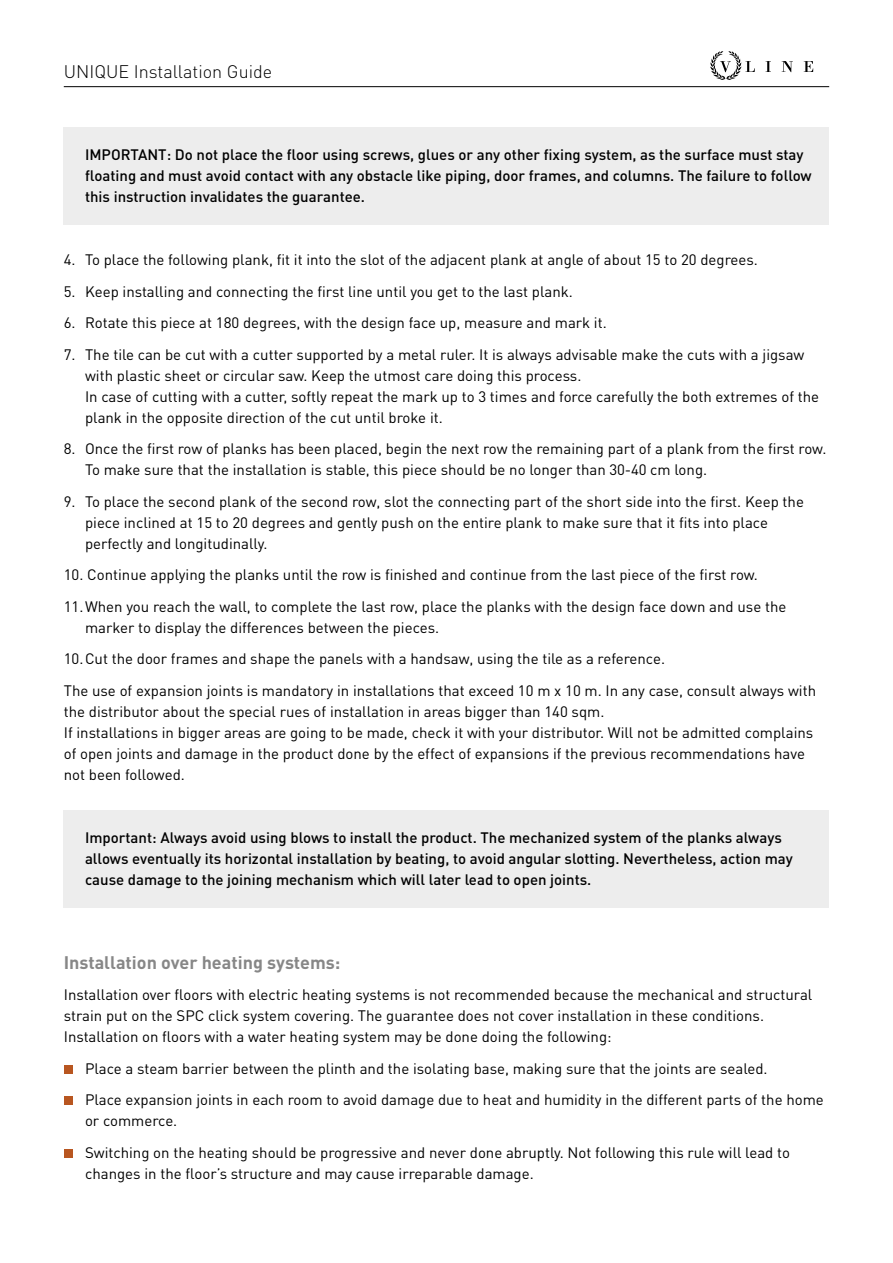
<style>
.page{position:relative;width:893px;height:1263px;background:#fff}
.page>*{position:absolute;margin:0;border:0;box-sizing:border-box;transform-origin:0 0}
.t1{font:700 18px "DIN Pro";color:#878787}
.t2{font:300 18px "DIN Pro";color:#000}
.t3{font:15px/21px "DIN Pro";color:#000}
.t4{font:500 15px/21px "DIN Pro";color:#000}
</style>
<div class="page">
<div style="left:64px;top:128px;width:765px;height:97px;background:#ededed"></div>
<div style="left:64px;top:810px;width:765px;height:98px;background:#ededed"></div>
<div style="left:64px;top:1065px;width:8px;height:9px;background:#b85620"></div>
<div style="left:64px;top:1097px;width:8px;height:8px;background:#b85620"></div>
<div style="left:64px;top:1149px;width:8px;height:9px;background:#b85620"></div>
<hr style="left:64px;top:86px;width:765px;height:1px;background:#000">
<svg style="left:766px;top:61px;width:5px;height:11px"></svg>
<svg style="left:782px;top:61px;width:11px;height:11px"></svg>
<svg style="left:804px;top:61px;width:9px;height:11px"></svg>
<svg style="left:710px;top:51px;width:45px;height:29px"></svg>
<p class="t2" style="left:64px;top:59px;width:210px">UNIQUE Installation Guide</p>
<p class="t4" style="left:85px;top:143px;width:728px">IMPORTANT: Do not place the floor using screws, glues or any other fixing system, as the surface must stay floating and must avoid contact with any obstacle like piping, door frames, and columns. The failure to follow this instruction invalidates the guarantee.</p>
<p class="t3" style="left:64px;top:248px;width:696px">4. To place the following plank, fit it into the slot of the adjacent plank at angle of about 15 to 20 degrees.</p>
<p class="t3" style="left:64px;top:280px;width:511px">5. Keep installing and connecting the first line until you get to the last plank.</p>
<p class="t3" style="left:64px;top:311px;width:544px">6. Rotate this piece at 180 degrees, with the design face up, measure and mark it.</p>
<p class="t3" style="left:85px;top:343px;width:736px;text-indent:-21px">7. The tile can be cut with a cutter supported by a metal ruler. It is always advisable make the cuts with a jigsaw with plastic sheet or circular saw. Keep the utmost care doing this process.<br>In case of cutting with a cutter, softly repeat the mark up to 3 times and force carefully the both extremes of the plank in the opposite direction of the cut until broke it.</p>
<p class="t3" style="left:85px;top:437px;width:743px;text-indent:-21px">8. Once the first row of planks has been placed, begin the next row the remaining part of a plank from the first row.<br>To make sure that the installation is stable, this piece should be no longer than 30-40 cm long.</p>
<p class="t3" style="left:85px;top:490px;width:720px;text-indent:-21px">9. To place the second plank of the second row, slot the connecting part of the short side into the first. Keep the piece inclined at 15 to 20 degrees and gently push on the entire plank to make sure that it fits into place perfectly and longitudinally.</p>
<p class="t3" style="left:64px;top:558px;width:724px;line-height:31.5px">10. Continue applying the planks until the row is finished and continue from the last piece of the first row.<br>11.When you reach the wall, to complete the last row, place the planks with the design face down and use the</p>
<p class="t3" style="left:64px;top:611px;width:754px;line-height:31.5px;text-indent:21px">marker to display the differences between the pieces.<br>10.Cut the door frames and shape the panels with a handsaw, using the tile as a reference.<br>The use of expansion joints is mandatory in installations that exceed 10 m x 10 m. In any case, consult always with</p>
<p class="t3" style="left:64px;top:700px;width:751px">the distributor about the special rues of installation in areas bigger than 140 sqm.<br>If installations in bigger areas are going to be made, check it with your distributor. Will not be admitted complains of open joints and damage in the product done by the effect of expansions if the previous recommendations have not been followed.</p>
<p class="t4" style="left:85px;top:826px;width:709px">Important: Always avoid using blows to install the product. The mechanized system of the planks always allows eventually its horizontal installation by beating, to avoid angular slotting. Nevertheless, action may cause damage to the joining mechanism which will later lead to open joints.</p>
<p class="t1" style="left:64px;top:950px;width:278px">Installation over heating systems:</p>
<p class="t3" style="left:64px;top:983px;width:750px">Installation over floors with electric heating systems is not recommended because the mechanical and structural strain put on the SPC click system covering. The guarantee does not cover installation in these conditions.<br>Installation on floors with a water heating system may be done doing the following:</p>
<p class="t3" style="left:85px;top:1052px;width:740px;line-height:31.5px">Place a steam barrier between the plinth and the isolating base, making sure that the joints are sealed.<br>Place expansion joints in each room to avoid damage due to heat and humidity in the different parts of the home</p>
<p class="t3" style="left:85px;top:1104px;width:706px;line-height:31.5px">or commerce.<br>Switching on the heating should be progressive and never done abruptly. Not following this rule will lead to</p>
<p class="t3" style="left:85px;top:1162px;width:450px">changes in the floor’s structure and may cause irreparable damage.</p>
</div>
